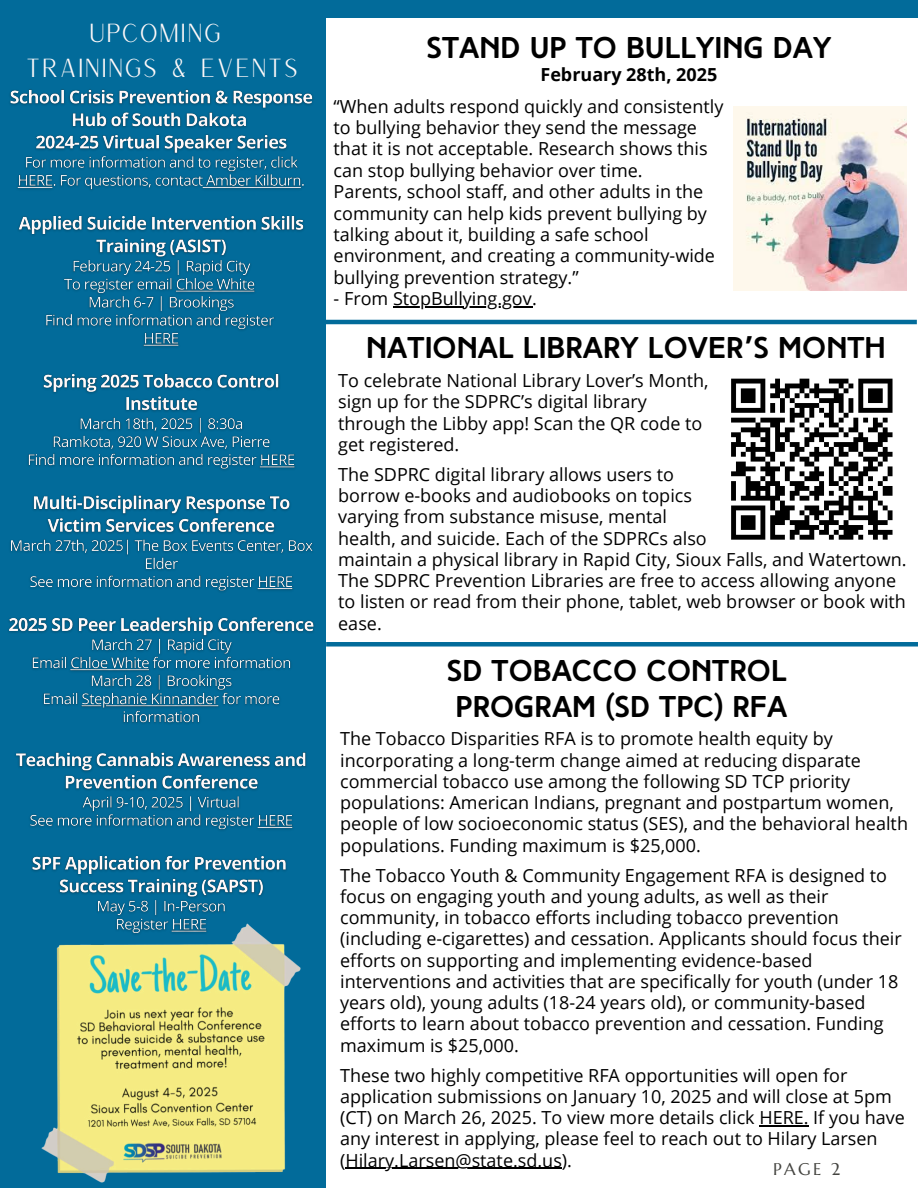
<style>
.page{position:relative;width:918px;height:1188px;background:#fff}
.page>*{position:absolute;margin:0;border:0;box-sizing:border-box;transform-origin:0 0}
.t1{font:700 30px/36px "High Tide";color:#000}
.t2{font:25.5px/34.8px "Versailles";color:#fff9f9;text-align:center}
.t3{font:18px/21.3px "Open Sans";color:#000}
.t4{font:700 18px "Open Sans";color:#000}
.t5{font:16.95px "Marcellus";color:#444440}
.s1{font-family:"Noto Sans Gurmukhi"}
</style>
<div class="page">
<div style="left:0;top:0;width:918px;height:18px;background:#026b9a"></div>
<div style="left:0;top:0;width:326px;height:1188px;background:#026b9a"></div>
<hr style="left:324px;top:320px;width:593px;height:4px;background:#026b9a">
<img style="left:8px;top:89px;width:306px;height:834px">
<img style="left:734px;top:107px;width:172px;height:183px">
<hr style="left:393px;top:306px;width:139px;height:1px;background:#000">
<hr style="left:759px;top:1125px;width:50px;height:2px;background:#000">
<hr style="left:345px;top:1168px;width:217px;height:1px;background:#000">
<div style="left:326px;top:642px;width:592px;height:5px;background:#026b9a"></div>
<img style="left:41px;top:923px;width:260px;height:260px">
<img style="left:731px;top:378px;width:162px;height:162px">
<h2 class="t2" style="left:25px;top:15px;width:275px">UPCOMING<br>TRAININGS &amp; EVENTS</h2>
<p class="t1" style="left:427px;top:33px;width:406px">STAND UP TO BULLYING DAY</p>
<p class="t4" style="left:540px;top:62px;width:178px">February 28th, 2025</p>
<p class="t3" style="left:334px;top:95px;width:391px">“When adults respond quickly and consistently to bullying behavior they send the message that it is not acceptable. Research shows this can stop bullying behavior over time.</p>
<h1 class="t3" style="left:334px;top:181px;width:383px">Parents, school staff, and other adults in the community can help kids prevent bullying by talking about it, building a safe school environment, and creating a community-wide bullying prevention strategy.”</h1>
<h4 class="t3" style="left:334px;top:287px;width:205px">- From StopBullying.gov.</h4>
<p class="t1" style="left:366px;top:332px;width:521px">NATIONAL LIBRARY LOVER<span class="s1">’</span>S MONTH</p>
<p class="t3" style="left:338px;top:369px;width:372px">To celebrate National Library Lover’s Month, sign up for the SDPRC’s digital library through the Libby app! Scan the QR code to get registered.</p>
<p class="t3" style="left:338px;top:463px;width:370px">The SDPRC digital library allows users to borrow e-books and audiobooks on topics varying from substance misuse, mental health, and suicide. Each of the SDPRCs also</p>
<p class="t3" style="left:338px;top:548px;width:570px">maintain a physical library in Rapid City, Sioux Falls, and Watertown.<br>The SDPRC Prevention Libraries are free to access allowing anyone to listen or read from their phone, tablet, web browser or book with ease.</p>
<p class="t1" style="left:447px;top:656px;width:342px">SD TOBACCO CONTROL<br>PROGRAM (SD TPC) RFA</p>
<p class="t3" style="left:340px;top:728px;width:569px">The Tobacco Disparities RFA is to promote health equity by incorporating a long-term change aimed at reducing disparate commercial tobacco use among the following SD TCP priority populations: American Indians, pregnant and postpartum women, people of low socioeconomic status (SES), and the behavioral health populations. Funding maximum is $25,000.</p>
<h1 class="t3" style="left:340px;top:864px;width:563px">The Tobacco Youth &amp; Community Engagement RFA is designed to focus on engaging youth and young adults, as well as their community, in tobacco efforts including tobacco prevention (including e-cigarettes) and cessation. Applicants should focus their efforts on supporting and implementing evidence-based interventions and activities that are specifically for youth (under 18 years old), young adults (18-24 years old), or community-based efforts to learn about tobacco prevention and cessation. Funding maximum is $25,000.</h1>
<p class="t3" style="left:340px;top:1064px;width:566px">These two highly competitive RFA opportunities will open for application submissions on January 10, 2025 and will close at 5pm (CT) on March 26, 2025. To view more details click HERE. If you have any interest in applying, please feel to reach out to Hilary Larsen (Hilary.Larsen@state.sd.us).</p>
<p class="t5" style="left:773px;top:1159px;width:68px">PAGE 2</p>
</div>
